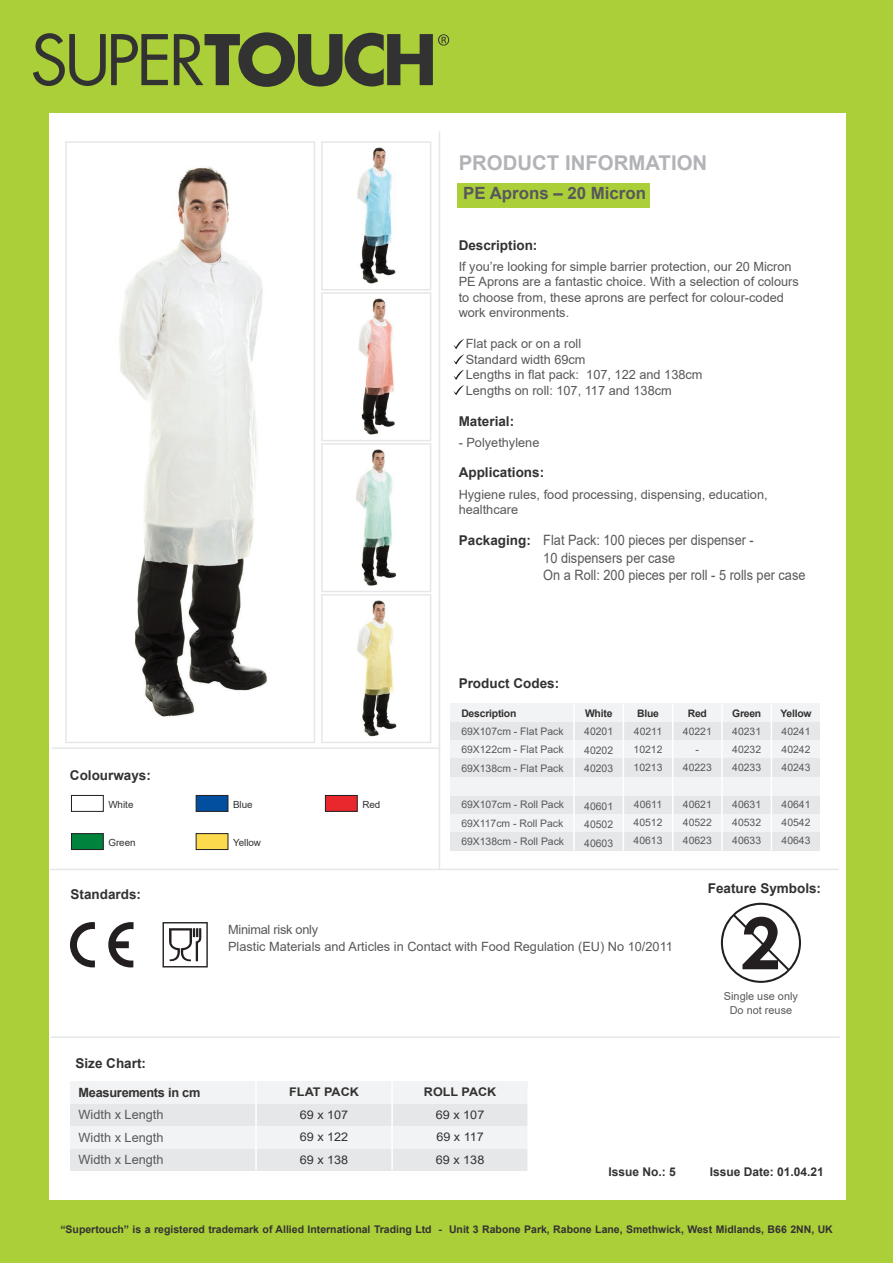
<style>
.page{position:relative;width:893px;height:1263px;background:#fff}
.page>*{position:absolute;margin:0;border:0;box-sizing:border-box;transform-origin:0 0}
.t1{font:700 20.4px "Arial";color:#b2b3b7}
.t2{font:700 16.8px "Arial";color:#57585a}
.t3{font:14.25px/17.2px "Arial";color:#57585a;scale:.89 1}
.t4{font:700 13.5px "Arial";color:#333233}
.t5{font:12.75px/15.5px "Arial";color:#57585a}
.t6{font:700 12.75px "Arial";letter-spacing:-.02em;color:#333233}
.t7{font:12px/22.5px "Arial";color:#333233;text-align:justify;scale:1.06 1}
.t8{font:700 12px "Arial";color:#333233}
.t9{font:700 12px "Arial";color:#333233;scale:1.06 1}
.t10{font:10.95px/14.4px "Arial";color:#57585a;text-align:center}
.t11{font:700 10.5px "Arial";color:#333233}
.t12{font:10.5px/18.6px "Arial";color:#57585a;text-align:justify}
.t13{font:10.35px/18.1px "Arial";color:#57585a;text-align:justify}
.t14{font:700 10.35px "Arial";letter-spacing:-.02em;color:#333233}
.t15{font:9.9px "Arial";color:#333233}
</style>
<div class="page">
<svg style="left:108px;top:922px;width:26px;height:45px"></svg>
<svg style="left:70px;top:922px;width:25px;height:45px"></svg>
<svg style="left:163px;top:922px;width:45px;height:45px"></svg>
<div style="left:451px;top:795px;width:369px;height:19px;background:#e6e7e9"></div>
<div style="left:451px;top:814px;width:369px;height:18px;background:#f2f3f4"></div>
<div style="left:451px;top:832px;width:369px;height:18px;background:#e6e7e9"></div>
<div style="left:451px;top:777px;width:369px;height:18px;background:#f2f3f4"></div>
<div style="left:451px;top:722px;width:369px;height:18px;background:#e6e7e9"></div>
<div style="left:451px;top:740px;width:369px;height:19px;background:#f2f3f4"></div>
<div style="left:451px;top:759px;width:369px;height:18px;background:#e6e7e9"></div>
<div style="left:451px;top:704px;width:369px;height:18px;background:#f2f3f4"></div>
<hr style="left:573px;top:704px;width:2px;height:146px;background:#fff">
<hr style="left:771px;top:704px;width:1px;height:146px;background:#fff">
<hr style="left:721px;top:704px;width:2px;height:146px;background:#fff">
<hr style="left:672px;top:704px;width:1px;height:146px;background:#fff">
<hr style="left:623px;top:704px;width:1px;height:146px;background:#fff">
<div style="left:71px;top:795px;width:33px;height:16px;background:#fff;border:1px solid #231f20"></div>
<div style="left:196px;top:795px;width:32px;height:16px;background:#014f9e;border:1px solid #231f20"></div>
<div style="left:325px;top:795px;width:32px;height:16px;background:#e9282d;border:1px solid #231f20"></div>
<div style="left:71px;top:833px;width:33px;height:17px;background:#00833d;border:1px solid #231f20"></div>
<div style="left:196px;top:833px;width:32px;height:17px;background:#fcda4d;border:1px solid #231f20"></div>
<div style="left:70px;top:1148px;width:457px;height:23px;background:#e6e7e9"></div>
<div style="left:70px;top:1103px;width:457px;height:23px;background:#e6e7e9"></div>
<div style="left:70px;top:1126px;width:457px;height:22px;background:#f2f3f4"></div>
<div style="left:70px;top:1081px;width:457px;height:22px;background:#f2f3f4"></div>
<hr style="left:255px;top:1081px;width:2px;height:89px;background:#fff">
<hr style="left:391px;top:1081px;width:2px;height:89px;background:#fff">
<div style="left:321px;top:443px;width:110px;height:149px;border:2px solid #e6e7e9"></div>
<div style="left:321px;top:141px;width:110px;height:149px;border:2px solid #e6e7e9"></div>
<div style="left:65px;top:141px;width:250px;height:602px;border:2px solid #e6e7e9"></div>
<div style="left:321px;top:292px;width:110px;height:149px;border:2px solid #e6e7e9"></div>
<div style="left:321px;top:594px;width:110px;height:149px;border:2px solid #e6e7e9"></div>
<img style="left:118px;top:167px;width:150px;height:550px">
<img style="left:357px;top:148px;width:39px;height:136px">
<img style="left:358px;top:299px;width:37px;height:136px">
<img style="left:356px;top:450px;width:40px;height:136px">
<img style="left:357px;top:601px;width:39px;height:136px">
<div style="left:457px;top:183px;width:193px;height:24px;background:#abcf38"></div>
<svg style="left:453px;top:339px;width:11px;height:56px"></svg>
<svg style="left:721px;top:903px;width:80px;height:80px"></svg>
<hr style="left:439px;top:131px;width:1px;height:738px;background:#e6e7e9">
<hr style="left:51px;top:1036px;width:789px;height:2px;background:#e6e7e9">
<hr style="left:50px;top:869px;width:789px;height:1px;background:#e6e7e9">
<hr style="left:52px;top:747px;width:388px;height:2px;background:#e6e7e9">
<div style="left:1px;top:0;width:892px;height:113px;background:#abcf38"></div>
<div style="left:1px;top:1200px;width:892px;height:63px;background:#abcf38"></div>
<div style="left:1px;top:108px;width:48px;height:1098px;background:#abcf38"></div>
<div style="left:847px;top:108px;width:46px;height:1098px;background:#abcf38"></div>
<svg style="left:33px;top:33px;width:135px;height:53px"></svg>
<svg style="left:174px;top:32px;width:275px;height:55px"></svg>
<h1 class="t1" style="left:459px;top:149px;width:250px">PRODUCT INFORMATION</h1>
<h2 class="t2" style="left:463px;top:182px;width:184px">PE Aprons – 20 Micron</h2>
<p class="t4" style="left:459px;top:236px;width:80px">Description:</p>
<p class="t5" style="left:459px;top:259px;width:342px">If you’re looking for simple barrier protection, our 20 Micron PE Aprons are a fantastic choice. With a selection of colours to choose from, these aprons are perfect for colour-coded work environments.</p>
<p class="t5" style="left:466px;top:336px;width:238px">Flat pack or on a roll<br>Standard width 69cm<br>Lengths in flat pack: 107, 122 and 138cm<br>Lengths on roll: 107, 117 and 138cm</p>
<p class="t4" style="left:459px;top:411px;width:57px">Material:</p>
<p class="t5" style="left:459px;top:434px;width:82px">- Polyethylene</p>
<p class="t4" style="left:459px;top:463px;width:87px">Applications:</p>
<p class="t5" style="left:459px;top:486px;width:310px">Hygiene rules, food processing, dispensing, education, healthcare</p>
<p class="t3" style="left:543px;top:531px;width:296px">Flat Pack: 100 pieces per dispenser -<br>10 dispensers per case<br>On a Roll: 200 pieces per roll - 5 rolls per case</p>
<p class="t4" style="left:459px;top:530px;width:74px">Packaging:</p>
<p class="t4" style="left:70px;top:766px;width:83px">Colourways:</p>
<p class="t15" style="left:108px;top:797px;width:27px">White</p>
<p class="t15" style="left:233px;top:797px;width:21px">Blue</p>
<p class="t15" style="left:362px;top:797px;width:20px">Red</p>
<p class="t15" style="left:108px;top:835px;width:29px">Green</p>
<p class="t15" style="left:233px;top:835px;width:30px">Yellow</p>
<p class="t4" style="left:459px;top:674px;width:102px">Product Codes:</p>
<p class="t14" style="left:461px;top:706px;width:57px">Description</p>
<p class="t13" style="left:461px;top:722px;width:104px">69X107cm - Flat Pack 69X122cm - Flat Pack 69X138cm - Flat Pack</p>
<p class="t13" style="left:461px;top:795px;width:104px">69X107cm - Roll Pack 69X117cm - Roll Pack 69X138cm - Roll Pack</p>
<p class="t11" style="left:585px;top:706px;width:29px">White</p>
<p class="t12" style="left:584px;top:722px;width:30px">40201<br>40202<br>40203</p>
<p class="t12" style="left:584px;top:796px;width:30px">40601<br>40502<br>40603</p>
<p class="t14" style="left:637px;top:706px;width:23px">Blue</p>
<p class="t13" style="left:634px;top:722px;width:30px">40211<br>10212<br>10213</p>
<p class="t13" style="left:634px;top:795px;width:30px">40611<br>40512<br>40613</p>
<p class="t14" style="left:688px;top:706px;width:21px">Red</p>
<p class="t13" style="left:683px;top:722px;width:30px;text-align:center">40221 -<br>40223</p>
<p class="t13" style="left:683px;top:795px;width:30px">40621<br>40522<br>40623</p>
<p class="t14" style="left:732px;top:706px;width:31px">Green</p>
<p class="t13" style="left:732px;top:722px;width:30px">40231<br>40232<br>40233</p>
<p class="t13" style="left:732px;top:795px;width:30px">40631<br>40532<br>40633</p>
<p class="t14" style="left:780px;top:706px;width:33px">Yellow</p>
<p class="t13" style="left:782px;top:722px;width:30px">40241<br>40242<br>40243</p>
<p class="t13" style="left:782px;top:795px;width:30px">40641<br>40542<br>40643</p>
<p class="t4" style="left:71px;top:884px;width:72px">Standards:</p>
<p class="t5" style="left:228px;top:921px;width:446px;line-height:16.8px">Minimal risk only<br>Plastic Materials and Articles in Contact with Food Regulation (EU) No 10/2011</p>
<p class="t4" style="left:708px;top:879px;width:115px">Feature Symbols:</p>
<p class="t10" style="left:724px;top:989px;width:76px">Single use only<br>Do not reuse</p>
<p class="t4" style="left:76px;top:1054px;width:72px">Size Chart:</p>
<p class="t6" style="left:79px;top:1083px;width:123px">Measurements in cm</p>
<p class="t5" style="left:79px;top:1103px;width:87px;line-height:22.5px;text-align:justify">Width x Length Width x Length Width x Length</p>
<p class="t9" style="left:289px;top:1084px;width:67px">FLAT PACK</p>
<p class="t7" style="left:300px;top:1103px;width:47px">69 x 107<br>69 x 122<br>69 x 138</p>
<p class="t9" style="left:424px;top:1084px;width:70px">ROLL PACK</p>
<p class="t7" style="left:436px;top:1103px;width:47px">69 x 107<br>69 x 117<br>69 x 138</p>
<p class="t8" style="left:608px;top:1163px;width:69px">Issue No.: 5</p>
<p class="t8" style="left:710px;top:1163px;width:116px">Issue Date: 01.04.21</p>
<p class="t11" style="left:60px;top:1222px;width:774px">“Supertouch” is a registered trademark of Allied International Trading Ltd - Unit 3 Rabone Park, Rabone Lane, Smethwick, West Midlands, B66 2NN, UK</p>
</div>
